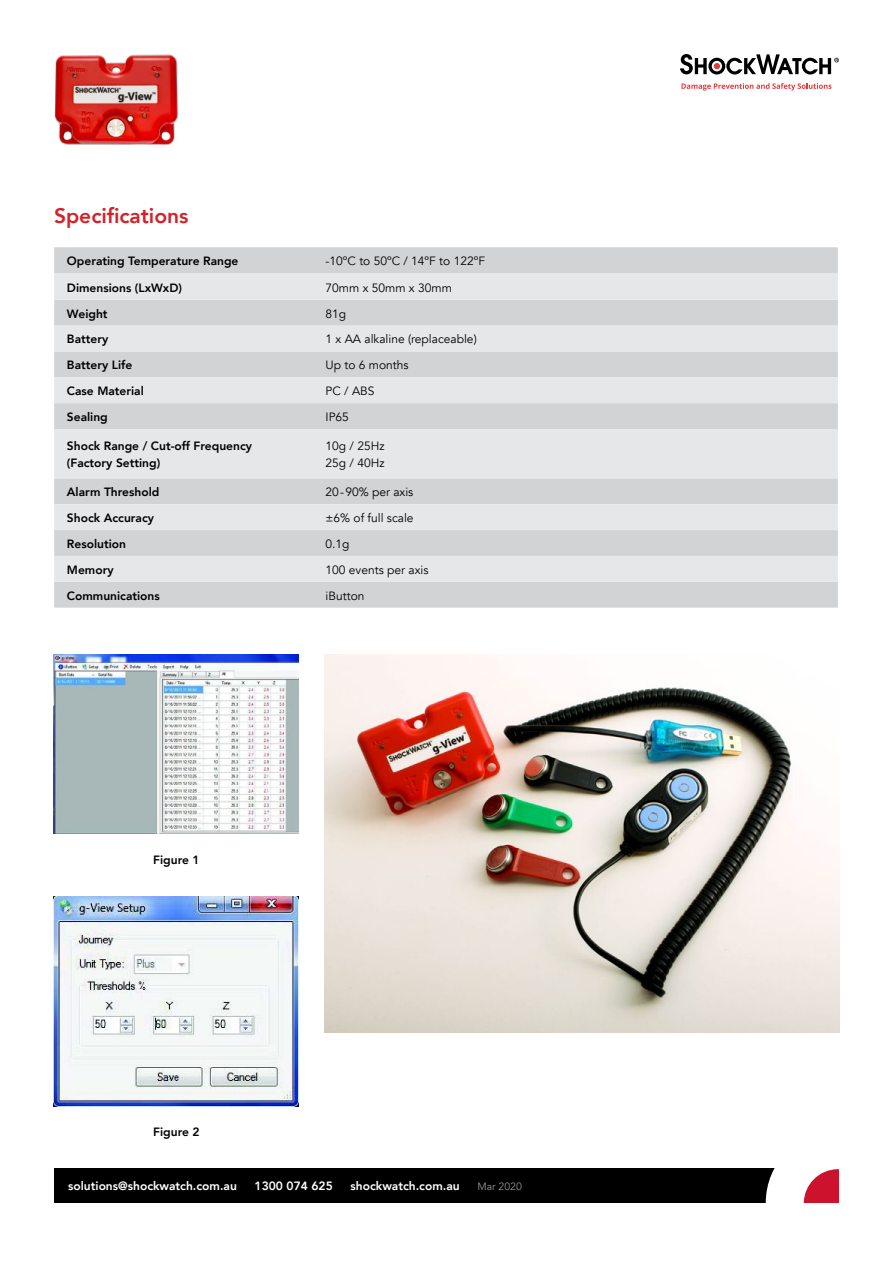
<style>
.page{position:relative;width:893px;height:1263px;background:#fff}
.page>*{position:absolute;margin:0;border:0;box-sizing:border-box;transform-origin:0 0}
.t1{font:800 21px "Avenir";color:#d2232a}
.t2{font:800 12px/16.5px "Avenir";color:#000}
.t3{font:12px/16.5px "Avenir";color:#000}
.t4{font:800 12px "Avenir";color:#fff}
.t5{font:10.5px "Avenir";color:#939598}
</style>
<div class="page">
<img style="left:324px;top:655px;width:515px;height:377px">
<img style="left:54px;top:655px;width:244px;height:178px">
<img style="left:54px;top:896px;width:244px;height:210px">
<svg style="left:680px;top:54px;width:159px;height:21px"></svg>
<svg style="left:681px;top:83px;width:150px;height:8px"></svg>
<div style="left:54px;top:1169px;width:785px;height:34px;background:#000"></div>
<svg style="left:766px;top:1169px;width:73px;height:34px;background:#e39ca7"></svg>
<img style="left:54px;top:54px;width:124px;height:91px">
<div style="left:54px;top:247px;width:784px;height:361px;background:#d1d3d4"></div>
<svg style="left:54px;top:273px;width:784px;height:309px;background:#dddedf"></svg>
<h1 class="t1" style="left:54px;top:199px;width:136px">Specifications</h1>
<p class="t2" style="left:67px;top:253px;width:173px">Operating Temperature Range</p>
<p class="t3" style="left:326px;top:253px;width:161px">-10ºC to 50ºC / 14ºF to 122ºF</p>
<p class="t2" style="left:67px;top:279px;width:117px">Dimensions (LxWxD)</p>
<p class="t3" style="left:326px;top:279px;width:128px">70mm x 50mm x 30mm</p>
<p class="t2" style="left:67px;top:305px;width:42px">Weight</p>
<p class="t3" style="left:326px;top:305px;width:22px">81g</p>
<p class="t2" style="left:67px;top:331px;width:43px">Battery</p>
<p class="t3" style="left:326px;top:331px;width:153px">1 x AA alkaline (replaceable)</p>
<p class="t2" style="left:67px;top:357px;width:67px">Battery Life</p>
<p class="t3" style="left:326px;top:357px;width:85px">Up to 6 months</p>
<p class="t2" style="left:67px;top:383px;width:78px">Case Material</p>
<p class="t3" style="left:326px;top:383px;width:50px">PC / ABS</p>
<p class="t2" style="left:67px;top:409px;width:42px">Sealing</p>
<p class="t3" style="left:326px;top:409px;width:25px">IP65</p>
<p class="t2" style="left:67px;top:438px;width:187px">Shock Range / Cut-off Frequency (Factory Setting)</p>
<p class="t3" style="left:326px;top:438px;width:60px">10g / 25Hz<br>25g / 40Hz</p>
<p class="t2" style="left:67px;top:484px;width:94px">Alarm Threshold</p>
<p class="t3" style="left:326px;top:484px;width:89px">20-90% per axis</p>
<p class="t2" style="left:67px;top:510px;width:89px">Shock Accuracy</p>
<p class="t3" style="left:326px;top:510px;width:89px">±6% of full scale</p>
<p class="t2" style="left:67px;top:535px;width:61px">Resolution</p>
<p class="t3" style="left:326px;top:536px;width:26px">0.1g</p>
<p class="t2" style="left:67px;top:561px;width:48px">Memory</p>
<p class="t3" style="left:326px;top:562px;width:104px">100 events per axis</p>
<p class="t2" style="left:67px;top:587px;width:94px">Communications</p>
<p class="t3" style="left:326px;top:587px;width:40px">iButton</p>
<p class="t2" style="left:153px;top:852px;width:48px">Figure 1</p>
<p class="t2" style="left:153px;top:1124px;width:48px">Figure 2</p>
<p class="t4" style="left:68px;top:1177px;width:170px">solutions@shockwatch.com.au</p>
<p class="t4" style="left:255px;top:1177px;width:80px">1300 074 625</p>
<p class="t4" style="left:351px;top:1177px;width:111px">shockwatch.com.au</p>
<p class="t5" style="left:477px;top:1180px;width:46px">Mar 2020</p>
</div>
